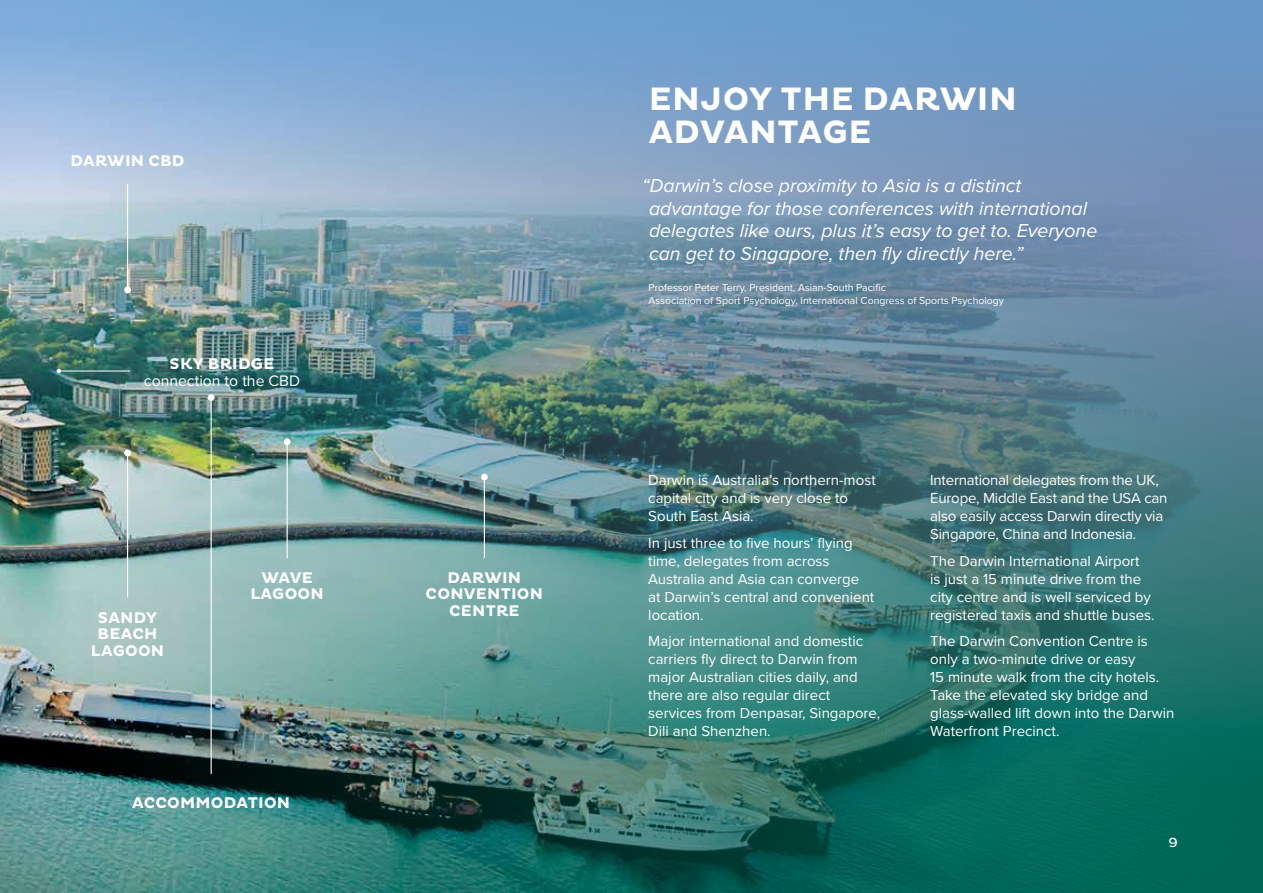
<style>
.page{position:relative;width:1263px;height:893px;background:#fff}
.page>*{position:absolute;margin:0;border:0;box-sizing:border-box;transform-origin:0 0}
.t1{font:700 33px/33px "Pluto";letter-spacing:.015em;color:#fff}
.t2{font:italic 19.5px/22.5px "Proxima Nova";color:#fff}
.t3{font:700 15.75px/16.5px "Pluto";letter-spacing:.015em;color:#fff;text-align:center}
.t4{font:15.75px "Proxima Nova";color:#fff}
.t5{font:15px/18px "Proxima Nova";color:#fff}
.t6{font:13.5px "Pluto";color:#fff}
.t7{font:10.5px/13.5px "Proxima Nova";color:#fff}
</style>
<div class="page">
<img style="left:0;top:372px;width:1263px;height:521px">
<img style="left:0;top:0;width:1263px;height:372px">
<hr style="left:484px;top:477px;width:1px;height:81px;background:#fff">
<div style="left:481px;top:474px;width:7px;height:6px;background:#fff;border-radius:50%"></div>
<hr style="left:287px;top:442px;width:1px;height:116px;background:#fff">
<div style="left:284px;top:438px;width:7px;height:7px;background:#fff;border-radius:50%"></div>
<hr style="left:127px;top:453px;width:1px;height:144px;background:#fff">
<div style="left:124px;top:450px;width:7px;height:6px;background:#fff;border-radius:50%"></div>
<hr style="left:211px;top:398px;width:1px;height:376px;background:#fff">
<div style="left:208px;top:394px;width:7px;height:7px;background:#fff;border-radius:50%"></div>
<hr style="left:59px;top:371px;width:71px;height:1px;background:#fff">
<svg style="left:57px;top:369px;width:4px;height:4px"></svg>
<hr style="left:127px;top:184px;width:1px;height:106px;background:#fff">
<div style="left:124px;top:287px;width:7px;height:6px;background:#fff;border-radius:50%"></div>
<p class="t3" style="left:70px;top:153px;width:116px">DARWIN CBD</p>
<p class="t3" style="left:170px;top:356px;width:106px">SKY BRIDGE</p>
<p class="t4" style="left:144px;top:369px;width:158px">connection to the CBD</p>
<p class="t3" style="left:91px;top:610px;width:75px">SANDY<br>BEACH<br>LAGOON</p>
<p class="t3" style="left:251px;top:570px;width:75px">WAVE<br>LAGOON</p>
<p class="t3" style="left:132px;top:795px;width:160px">ACCOMMODATION</p>
<p class="t3" style="left:426px;top:570px;width:119px">DARWIN<br>CONVENTION<br>CENTRE</p>
<h1 class="t1" style="left:649px;top:83px;width:370px">ENJOY THE DARWIN<br>ADVANTAGE</h1>
<h2 class="t2" style="left:649px;top:174px;width:450px;text-indent:-7px">“Darwin’s close proximity to Asia is a distinct advantage for those conferences with international delegates like ours, plus it’s easy to get to. Everyone can get to Singapore, then fly directly here.”</h2>
<p class="t7" style="left:648px;top:280px;width:357px">Professor Peter Terry, President, Asian-South Pacific<br>Association of Sport Psychology, International Congress of Sports Psychology</p>
<p class="t5" style="left:648px;top:471px;width:229px">Darwin is Australia’s northern-most capital city and is very close to<br>South East Asia.</p>
<p class="t5" style="left:648px;top:533px;width:228px">In just three to five hours’ flying time, delegates from across<br>Australia and Asia can converge at Darwin’s central and convenient location.</p>
<p class="t5" style="left:648px;top:632px;width:234px">Major international and domestic carriers fly direct to Darwin from major Australian cities daily, and there are also regular direct services from Denpasar, Singapore,<br>Dili and Shenzhen.</p>
<p class="t5" style="left:930px;top:471px;width:239px">International delegates from the UK, Europe, Middle East and the USA can also easily access Darwin directly via Singapore, China and Indonesia.</p>
<p class="t5" style="left:930px;top:551px;width:226px">The Darwin International Airport<br>is just a 15 minute drive from the city centre and is well serviced by registered taxis and shuttle buses.</p>
<p class="t5" style="left:930px;top:632px;width:246px">The Darwin Convention Centre is only a two-minute drive or easy<br>15 minute walk from the city hotels.<br>Take the elevated sky bridge and glass-walled lift down into the Darwin<br>Waterfront Precinct.</p>
<p class="t6" style="left:1168px;top:835px;width:11px">9</p>
</div>
